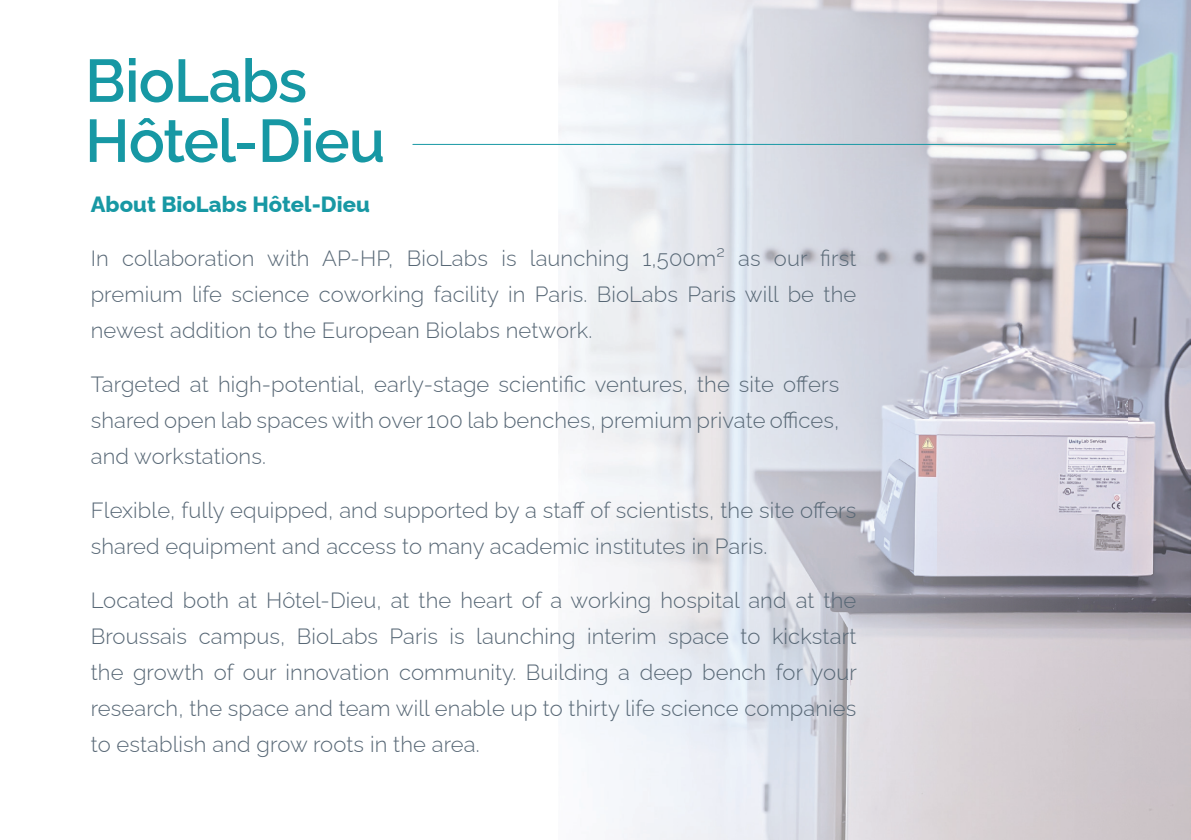
<style>
.page{position:relative;width:1191px;height:840px;background:#fff}
.page>*{position:absolute;margin:0;border:0;box-sizing:border-box;transform-origin:0 0}
.t1{font:600 60px/60px "Raleway";letter-spacing:-.015em;color:#1798a4}
.t2{font:300 22px/36px "Raleway";letter-spacing:.005em;color:#586876;text-align:justify}
.t3{font:800 22px "Raleway";letter-spacing:.005em;color:#1798a4}
</style>
<div class="page">
<img style="left:558px;top:0;width:632px;height:839px">
<hr style="left:413px;top:144px;width:702px;height:1px;background:#1798a4">
<h1 class="t1" style="left:85px;top:44px;width:302px">BioLabs<br>Hôtel-Dieu</h1>
<p class="t3" style="left:91px;top:186px;width:281px">About BioLabs Hôtel-Dieu</p>
<p class="t2" style="left:91px;top:237px;width:767px">In collaboration with AP-HP, BioLabs is launching 1,500m² as our first premium life science coworking facility in Paris. BioLabs Paris will be the newest addition to the European Biolabs network.</p>
<p class="t2" style="left:91px;top:363px;width:750px">Targeted at high-potential, early-stage scientific ventures, the site offers shared open lab spaces with over 100 lab benches, premium private offices, and workstations.</p>
<p class="t2" style="left:91px;top:489px;width:767px">Flexible, fully equipped, and supported by a staff of scientists, the site offers shared equipment and access to many academic institutes in Paris.</p>
<p class="t2" style="left:91px;top:579px;width:767px">Located both at Hôtel-Dieu, at the heart of a working hospital and at the Broussais campus, BioLabs Paris is launching interim space to kickstart the growth of our innovation community. Building a deep bench for your research, the space and team will enable up to thirty life science companies to establish and grow roots in the area.</p>
</div>
